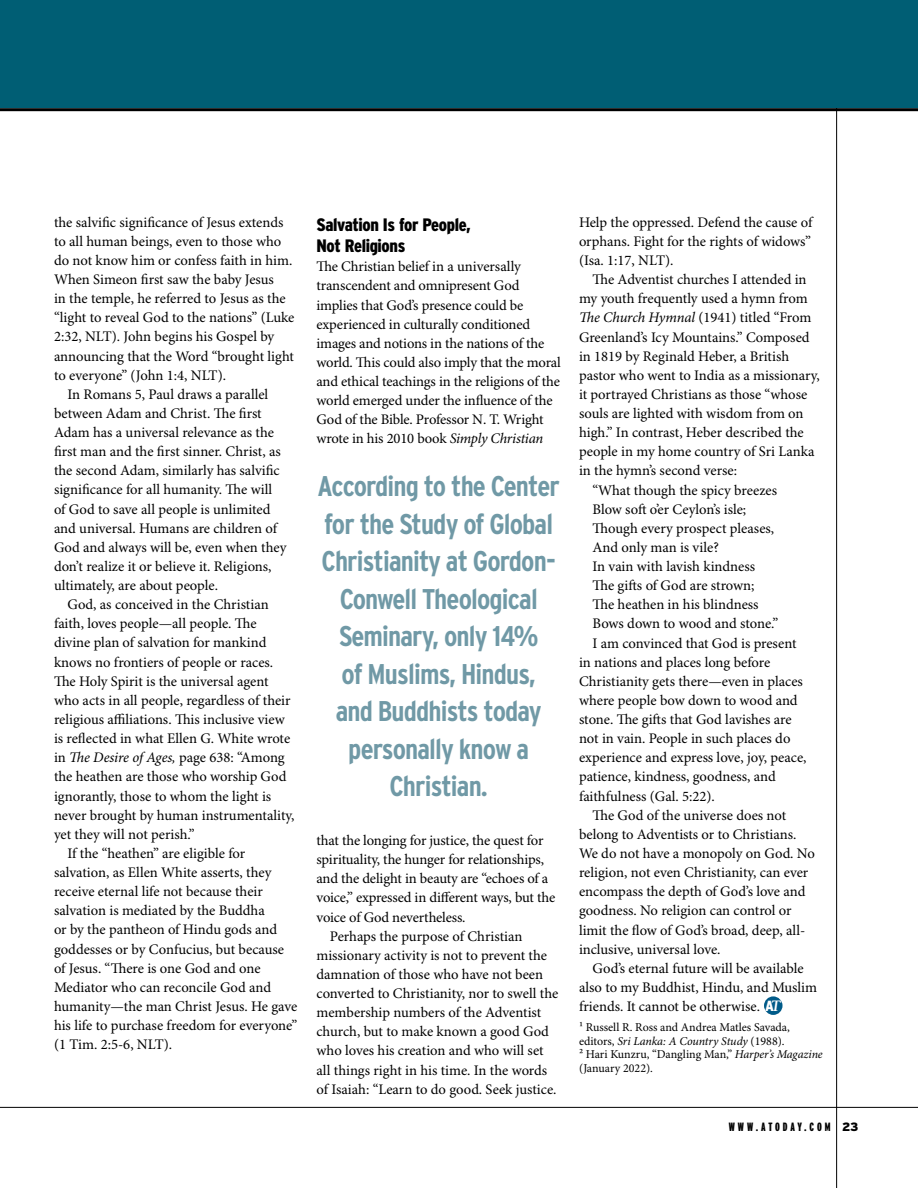
<style>
.page{position:relative;width:918px;height:1188px;background:#fff}
.page>*{position:absolute;margin:0;border:0;box-sizing:border-box;transform-origin:0 0}
.t1{font:700 condensed 28.5px/37.5px "Interstate";letter-spacing:-.03em;color:#7099a6;text-align:center}
.t2{font:900 condensed 18px/21.6px "Interstate";letter-spacing:-.02em;color:#000}
.t3{font:14.7px/19.2px "Minion Pro";letter-spacing:-.005em;color:#000}
.t4{font:12px/13.5px "Minion Pro";color:#000}
.t5{font:900 extra-condensed 12px "Interstate";letter-spacing:.24em;color:#000}
.s1{font-style:italic}
.s2{font-family:"Gotham X Narrow";font-weight:900;color:#fff}
.s3{font-family:"Rotis Serif";font-weight:700;font-size:15.75px;color:#fff}
.s4{font-stretch:normal}
</style>
<div class="page">
<hr style="left:0;top:1107px;width:918px;height:1px;background:#000">
<div style="left:764px;top:996px;width:19px;height:19px;background:#005b89;border-radius:50%"></div>
<hr style="left:836px;top:108px;width:1px;height:1080px;background:#000">
<div style="left:0;top:0;width:918px;height:108px;background:#005e74"></div>
<hr style="left:0;top:108px;width:918px;height:3px;background:#000">
<p class="t3" style="left:54px;top:213px;width:231px">the salvific significance of Jesus extends</p>
<p class="t3" style="left:54px;top:232px;width:229px">to all human beings, even to those who</p>
<p class="t3" style="left:54px;top:251px;width:240px">do not know him or confess faith in him.</p>
<p class="t3" style="left:54px;top:270px;width:222px">When Simeon first saw the baby Jesus</p>
<p class="t3" style="left:54px;top:289px;width:233px">in the temple, he referred to Jesus as the</p>
<p class="t3" style="left:54px;top:309px;width:242px">“light to reveal God to the nations” (Luke</p>
<p class="t3" style="left:54px;top:328px;width:222px">2:32, NLT). John begins his Gospel by</p>
<p class="t3" style="left:54px;top:347px;width:242px">announcing that the Word “brought light</p>
<p class="t3" style="left:54px;top:366px;width:174px">to everyone” (John 1:4, NLT).</p>
<p class="t3" style="left:67px;top:385px;width:202px">In Romans 5, Paul draws a parallel</p>
<p class="t3" style="left:54px;top:404px;width:209px">between Adam and Christ. The first</p>
<p class="t3" style="left:54px;top:423px;width:222px">Adam has a universal relevance as the</p>
<p class="t3" style="left:54px;top:442px;width:228px">first man and the first sinner. Christ, as</p>
<p class="t3" style="left:54px;top:462px;width:227px">the second Adam, similarly has salvific</p>
<p class="t3" style="left:54px;top:481px;width:220px">significance for all humanity. The will</p>
<p class="t3" style="left:54px;top:500px;width:218px">of God to save all people is unlimited</p>
<p class="t3" style="left:54px;top:519px;width:226px">and universal. Humans are children of</p>
<p class="t3" style="left:54px;top:538px;width:234px">God and always will be, even when they</p>
<p class="t3" style="left:54px;top:557px;width:219px">don’t realize it or believe it. Religions,</p>
<p class="t3" style="left:54px;top:576px;width:166px">ultimately, are about people.</p>
<p class="t3" style="left:67px;top:596px;width:203px">God, as conceived in the Christian</p>
<p class="t3" style="left:54px;top:615px;width:204px">faith, loves people—all people. The</p>
<p class="t3" style="left:54px;top:634px;width:214px">divine plan of salvation for mankind</p>
<p class="t3" style="left:54px;top:653px;width:221px">knows no frontiers of people or races.</p>
<p class="t3" style="left:54px;top:672px;width:216px">The Holy Spirit is the universal agent</p>
<p class="t3" style="left:54px;top:691px;width:238px">who acts in all people, regardless of their</p>
<p class="t3" style="left:54px;top:710px;width:232px">religious affiliations. This inclusive view</p>
<p class="t3" style="left:54px;top:729px;width:238px">is reflected in what Ellen G. White wrote</p>
<p class="t3" style="left:54px;top:749px;width:232px">in <span class="s1">The Desire of Ages,</span> page 638: “Among</p>
<p class="t3" style="left:54px;top:768px;width:234px">the heathen are those who worship God</p>
<p class="t3" style="left:54px;top:787px;width:219px">ignorantly, those to whom the light is</p>
<p class="t3" style="left:54px;top:806px;width:242px">never brought by human instrumentality,</p>
<p class="t3" style="left:54px;top:825px;width:142px">yet they will not perish.”</p>
<p class="t3" style="left:67px;top:844px;width:179px">If the “heathen” are eligible for</p>
<p class="t3" style="left:54px;top:863px;width:219px">salvation, as Ellen White asserts, they</p>
<p class="t3" style="left:54px;top:882px;width:210px">receive eternal life not because their</p>
<p class="t3" style="left:54px;top:902px;width:212px">salvation is mediated by the Buddha</p>
<p class="t3" style="left:54px;top:921px;width:225px">or by the pantheon of Hindu gods and</p>
<p class="t3" style="left:54px;top:940px;width:232px">goddesses or by Confucius, but because</p>
<p class="t3" style="left:54px;top:959px;width:208px">of Jesus. “There is one God and one</p>
<p class="t3" style="left:54px;top:978px;width:219px">Mediator who can reconcile God and</p>
<p class="t3" style="left:54px;top:997px;width:245px">humanity—the man Christ Jesus. He gave</p>
<p class="t3" style="left:54px;top:1016px;width:245px">his life to purchase freedom for everyone”</p>
<p class="t3" style="left:54px;top:1036px;width:120px">(1 Tim. 2:5-6, NLT).</p>
<p class="t2" style="left:316px;top:213px;width:156px">Salvation Is for People,<br>Not Religions</p>
<p class="t3" style="left:316px;top:258px;width:246px">The Christian belief in a universally transcendent and omnipresent God implies that God’s presence could be experienced in culturally conditioned images and notions in the nations of the world. This could also imply that the moral and ethical teachings in the religions of the world emerged under the influence of the God of the Bible. Professor N. T. Wright wrote in his 2010 book <span class="s1">Simply Christian</span></p>
<h1 class="t1" style="left:318px;top:467px;width:244px">According to the Center for the Study of Global<br>Christianity at Gordon-<br>Conwell Theological<br>Seminary, only 14%<br>of Muslims, Hindus,<br>and Buddhists today personally know a<br>Christian.</h1>
<p class="t3" style="left:316px;top:831px;width:229px">that the longing for justice, the quest for</p>
<p class="t3" style="left:316px;top:850px;width:229px">spirituality, the hunger for relationships,</p>
<p class="t3" style="left:316px;top:870px;width:233px">and the delight in beauty are “echoes of a</p>
<p class="t3" style="left:316px;top:889px;width:240px">voice,” expressed in different ways, but the</p>
<p class="t3" style="left:316px;top:908px;width:151px">voice of God nevertheless.</p>
<p class="t3" style="left:330px;top:927px;width:194px">Perhaps the purpose of Christian</p>
<p class="t3" style="left:316px;top:946px;width:232px">missionary activity is not to prevent the</p>
<p class="t3" style="left:316px;top:965px;width:228px">damnation of those who have not been</p>
<p class="t3" style="left:316px;top:984px;width:243px">converted to Christianity, nor to swell the</p>
<p class="t3" style="left:316px;top:1004px;width:226px">membership numbers of the Adventist</p>
<p class="t3" style="left:316px;top:1023px;width:234px">church, but to make known a good God</p>
<p class="t3" style="left:316px;top:1042px;width:229px">who loves his creation and who will set</p>
<p class="t3" style="left:316px;top:1061px;width:232px">all things right in his time. In the words</p>
<p class="t3" style="left:316px;top:1080px;width:241px">of Isaiah: “Learn to do good. Seek justice.</p>
<p class="t3" style="left:579px;top:213px;width:236px">Help the oppressed. Defend the cause of orphans. Fight for the rights of widows” (Isa. 1:17, NLT).</p>
<p class="t3" style="left:593px;top:270px;width:216px">The Adventist churches I attended in</p>
<p class="t3" style="left:579px;top:290px;width:230px">my youth frequently used a hymn from</p>
<p class="t3" style="left:579px;top:309px;width:234px"><span class="s1">The Church Hymnal</span> (1941) titled “From</p>
<p class="t3" style="left:579px;top:328px;width:232px">Greenland’s Icy Mountains.” Composed</p>
<p class="t3" style="left:579px;top:347px;width:212px">in 1819 by Reginald Heber, a British</p>
<p class="t3" style="left:579px;top:366px;width:242px">pastor who went to India as a missionary,</p>
<p class="t3" style="left:579px;top:385px;width:230px">it portrayed Christians as those “whose</p>
<p class="t3" style="left:579px;top:404px;width:226px">souls are lighted with wisdom from on</p>
<p class="t3" style="left:579px;top:423px;width:226px">high.” In contrast, Heber described the</p>
<p class="t3" style="left:579px;top:443px;width:237px">people in my home country of Sri Lanka</p>
<p class="t3" style="left:579px;top:462px;width:160px">in the hymn’s second verse:</p>
<p class="t3" style="left:593px;top:481px;width:186px">“What though the spicy breezes</p>
<p class="t3" style="left:593px;top:500px;width:155px">Blow soft o’er Ceylon’s isle;</p>
<p class="t3" style="left:593px;top:519px;width:183px">Though every prospect pleases,</p>
<p class="t3" style="left:593px;top:538px;width:128px">And only man is vile?</p>
<p class="t3" style="left:593px;top:557px;width:164px">In vain with lavish kindness</p>
<p class="t3" style="left:593px;top:576px;width:164px">The gifts of God are strown;</p>
<p class="t3" style="left:593px;top:596px;width:168px">The heathen in his blindness</p>
<p class="t3" style="left:593px;top:615px;width:187px">Bows down to wood and stone.”</p>
<p class="t3" style="left:593px;top:634px;width:206px">I am convinced that God is present</p>
<p class="t3" style="left:579px;top:653px;width:193px">in nations and places long before</p>
<p class="t3" style="left:579px;top:672px;width:226px">Christianity gets there—even in places</p>
<p class="t3" style="left:579px;top:691px;width:220px">where people bow down to wood and</p>
<p class="t3" style="left:579px;top:710px;width:214px">stone. The gifts that God lavishes are</p>
<p class="t3" style="left:579px;top:730px;width:213px">not in vain. People in such places do</p>
<p class="t3" style="left:579px;top:749px;width:229px">experience and express love, joy, peace,</p>
<p class="t3" style="left:579px;top:768px;width:198px">patience, kindness, goodness, and</p>
<p class="t3" style="left:579px;top:787px;width:137px">faithfulness (Gal. 5:22).</p>
<p class="t3" style="left:593px;top:806px;width:195px">The God of the universe does not</p>
<p class="t3" style="left:579px;top:825px;width:219px">belong to Adventists or to Christians.</p>
<p class="t3" style="left:579px;top:844px;width:237px">We do not have a monopoly on God. No</p>
<p class="t3" style="left:579px;top:863px;width:231px">religion, not even Christianity, can ever</p>
<p class="t3" style="left:579px;top:883px;width:228px">encompass the depth of God’s love and</p>
<p class="t3" style="left:579px;top:902px;width:214px">goodness. No religion can control or</p>
<p class="t3" style="left:579px;top:921px;width:228px">limit the flow of God’s broad, deep, all-</p>
<p class="t3" style="left:579px;top:940px;width:143px">inclusive, universal love.</p>
<p class="t3" style="left:593px;top:959px;width:213px">God’s eternal future will be available</p>
<p class="t3" style="left:579px;top:978px;width:240px">also to my Buddhist, Hindu, and Muslim</p>
<p class="t3" style="left:579px;top:997px;width:205px">friends. It cannot be otherwise. <span class="s2">A</span><span class="s3">T</span></p>
<p class="t4" style="left:579px;top:1021px;width:245px">1 Russell R. Ross and Andrea Matles Savada, editors, <span class="s1">Sri Lanka: A Country Study</span> (1988).<br>2 Hari Kunzru, “Dangling Man,” <span class="s1">Harper’s Magazine </span>(January 2022).</p>
<p class="t5" style="left:729px;top:1121px;width:131px">WWW.ATODAY.COM <span class="s4">23</span></p>
</div>
